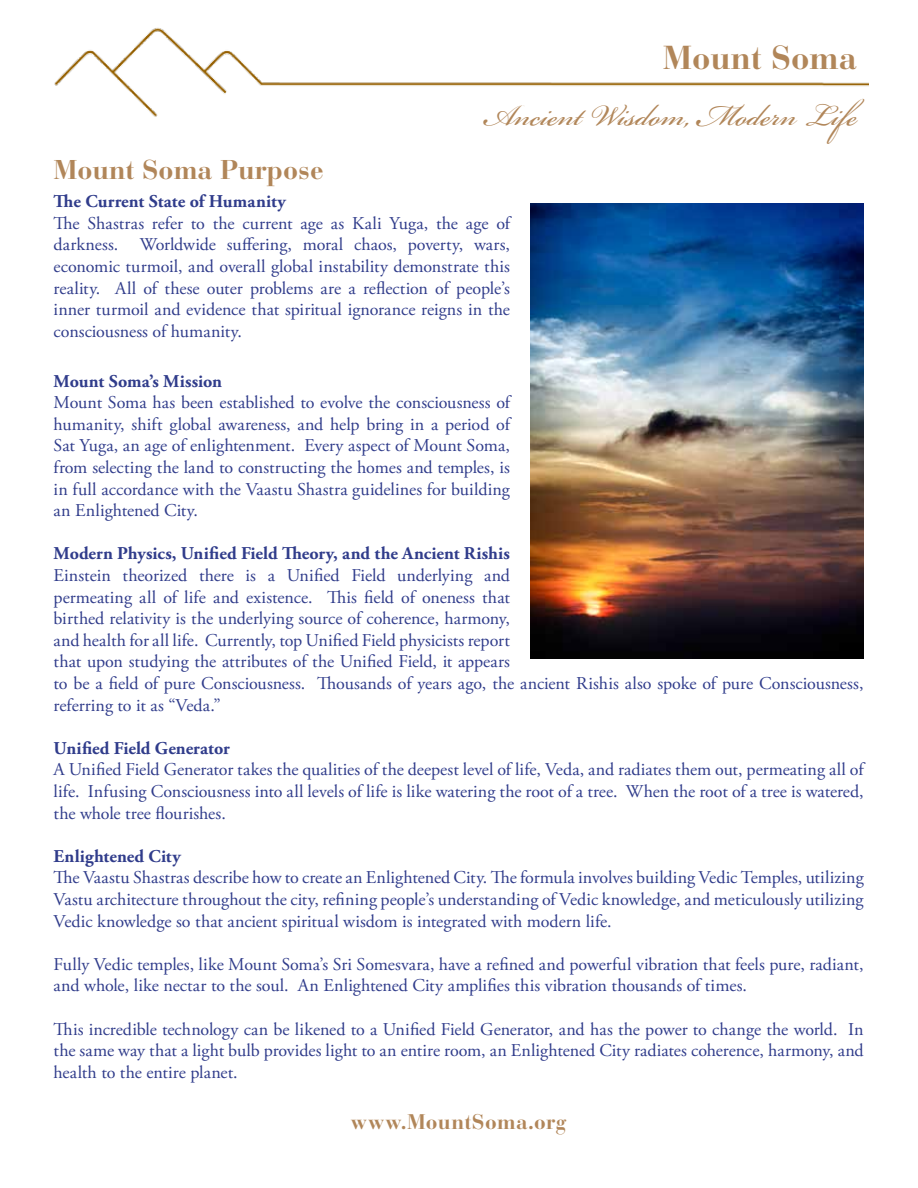
<style>
.page{position:relative;width:918px;height:1188px;background:#fff}
.page>*{position:absolute;margin:0;border:0;box-sizing:border-box;transform-origin:0 0}
.t1{font:46.5px "Beautiful ES";color:#b18659}
.t2{font:700 33px "Bauer Bodoni";color:#b18659}
.t3{font:700 27px "Bauer Bodoni";color:#b18659}
.t4{font:700 21px "Bauer Bodoni";letter-spacing:.02em;color:#b18659}
.t5{font:18px/21.6px "Adobe Garamond Pro";color:#303c8b;text-align:justify}
.t6{font:700 18px "Adobe Garamond Pro";letter-spacing:.005em;color:#303c8b}
</style>
<div class="page">
<img style="left:54px;top:28px;width:814px;height:89px">
<img style="left:530px;top:203px;width:334px;height:455px">
<h2 class="t2" style="left:663px;top:38px;width:196px">Mount Soma</h2>
<h1 class="t1" style="left:483px;top:90px;width:396px">Ancient Wisdom, Modern Life</h1>
<h3 class="t3" style="left:54px;top:153px;width:272px">Mount Soma Purpose</h3>
<p class="t6" style="left:54px;top:191px;width:234px">The Current State of Humanity</p>
<p class="t5" style="left:54px;top:213px;width:458px">The Shastras refer to the current age as Kali Yuga, the age of darkness. Worldwide suffering, moral chaos, poverty, wars, economic turmoil, and overall global instability demonstrate this reality. All of these outer problems are a reflection of people’s inner turmoil and evidence that spiritual ignorance reigns in the consciousness of humanity.</p>
<p class="t6" style="left:54px;top:370px;width:170px">Mount Soma’s Mission</p>
<p class="t5" style="left:54px;top:392px;width:458px">Mount Soma has been established to evolve the consciousness of humanity, shift global awareness, and help bring in a period of Sat Yuga, an age of enlightenment. Every aspect of Mount Soma, from selecting the land to constructing the homes and temples, is in full accordance with the Vaastu Shastra guidelines for building an Enlightened City.</p>
<p class="t6" style="left:54px;top:543px;width:458px">Modern Physics, Unified Field Theory, and the Ancient Rishis</p>
<p class="t5" style="left:54px;top:565px;width:811px;text-align:left">Einstein theorized there is a Unified Field underlying and<br>permeating all of life and existence. This field of oneness that<br>birthed relativity is the underlying source of coherence, harmony,<br>and health for all life. Currently, top Unified Field physicists report<br>that upon studying the attributes of the Unified Field, it appears<br>to be a field of pure Consciousness. Thousands of years ago, the ancient Rishis also spoke of pure Consciousness, referring to it as “Veda.”</p>
<p class="t6" style="left:54px;top:738px;width:178px">Unified Field Generator</p>
<p class="t5" style="left:54px;top:760px;width:812px">A Unified Field Generator takes the qualities of the deepest level of life, Veda, and radiates them out, permeating all of life. Infusing Consciousness into all levels of life is like watering the root of a tree. When the root of a tree is watered, the whole tree flourishes.</p>
<p class="t6" style="left:54px;top:846px;width:129px">Enlightened City</p>
<p class="t5" style="left:54px;top:868px;width:812px">The Vaastu Shastras describe how to create an Enlightened City. The formula involves building Vedic Temples, utilizing Vastu architecture throughout the city, refining people’s understanding of Vedic knowledge, and meticulously utilizing Vedic knowledge so that ancient spiritual wisdom is integrated with modern life.</p>
<p class="t5" style="left:54px;top:954px;width:811px">Fully Vedic temples, like Mount Soma’s Sri Somesvara, have a refined and powerful vibration that feels pure, radiant, and whole, like nectar to the soul. An Enlightened City amplifies this vibration thousands of times.</p>
<p class="t5" style="left:54px;top:1019px;width:812px">This incredible technology can be likened to a Unified Field Generator, and has the power to change the world. In the same way that a light bulb provides light to an entire room, an Enlightened City radiates coherence, harmony, and health to the entire planet.</p>
<p class="t4" style="left:351px;top:1109px;width:217px">www.MountSoma.org</p>
</div>
